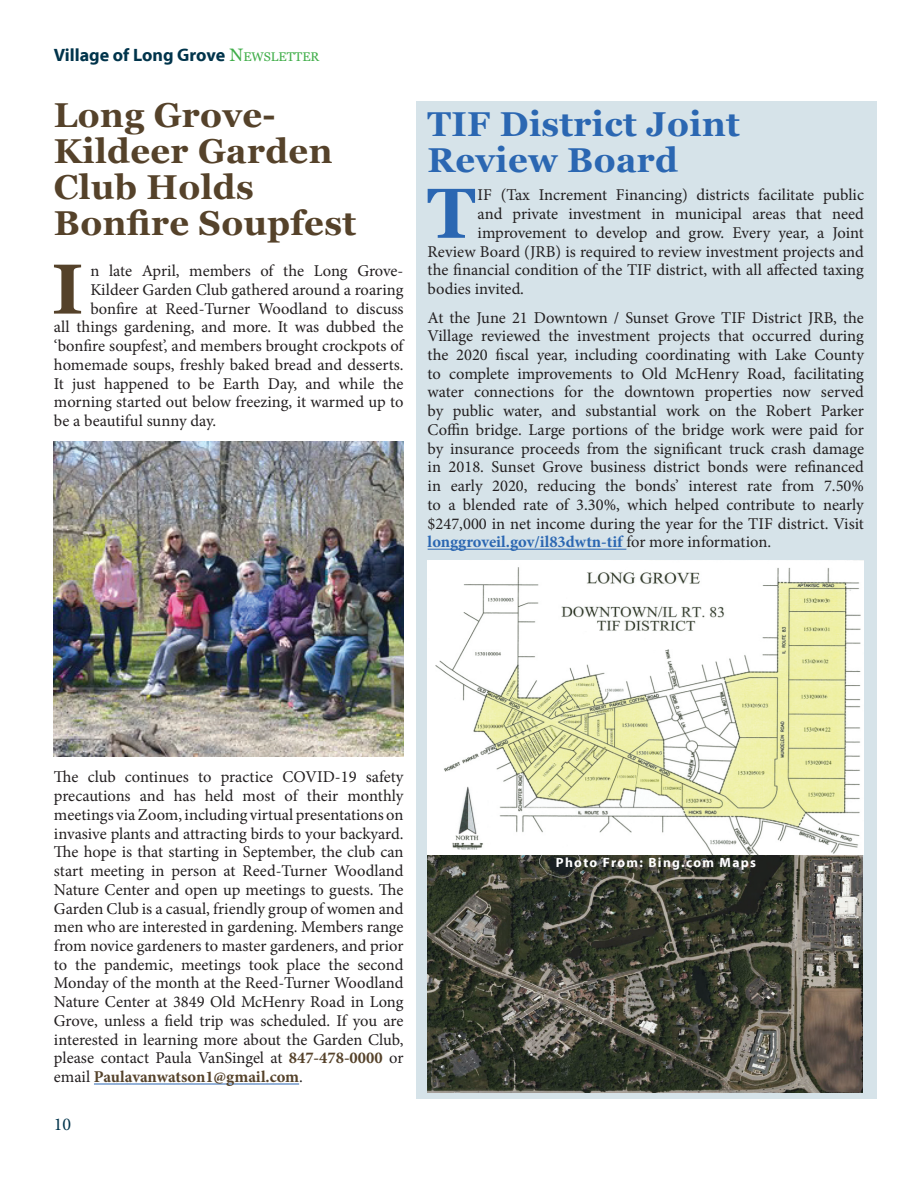
<style>
.page{position:relative;width:918px;height:1188px;background:#fff}
.page>*{position:absolute;margin:0;border:0;box-sizing:border-box;transform-origin:0 0}
.t1{font:700 70.65px "Georgia";color:#2b67b2}
.t2{font:700 70.65px "Georgia";color:#55422a}
.t3{font:700 34.5px/36px "Georgia";letter-spacing:.01em;color:#55422a}
.t4{font:700 34.5px/36px "Georgia";letter-spacing:.01em;color:#2b67b2}
.t5{font:700 18px "Myriad Pro";color:#00344b}
.t6{font:18px "Minion Pro";color:#00344b}
.t7{font:16.5px/18.8px "Minion Pro";color:#231f20;text-align:justify}
.t8{font:700 13.5px "Myriad Pro";letter-spacing:.1em;color:#fff}
.s1{font-family:"Georgia";font-weight:400;color:#40ae49}
.s2{font-family:"Georgia";font-weight:400;font-size:12.6px;color:#40ae49}
.s3{font-weight:700;color:#2b67b2}
.s4{font-weight:700;color:#55422a}
</style>
<div class="page">
<div style="left:417px;top:101px;width:460px;height:997px;background:#d6e3e9"></div>
<hr style="left:428px;top:549px;width:198px;height:1px;background:#2b67b2">
<img style="left:428px;top:560px;width:436px;height:294px">
<img style="left:428px;top:856px;width:434px;height:236px">
<hr style="left:94px;top:1084px;width:205px;height:1px;background:#2b67b2">
<img style="left:54px;top:441px;width:350px;height:316px">
<p class="t5" style="left:54px;top:43px;width:267px">Village of Long Grove <span class="s1">N</span><span class="s2">EWSLETTER</span></p>
<p class="t3" style="left:54px;top:95px;width:304px">Long Grove-<br>Kildeer Garden<br>Club Holds<br>Bonfire Soupfest</p>
<p class="t2" style="left:52px;top:236px;width:33px">I</p>
<p class="t7" style="left:90px;top:262px;width:315px">n late April, members of the Long Grove-</p>
<p class="t7" style="left:90px;top:280px;width:315px">Kildeer Garden Club gathered around a roaring</p>
<p class="t7" style="left:90px;top:299px;width:315px">bonfire at Reed-Turner Woodland to discuss</p>
<p class="t7" style="left:54px;top:318px;width:351px">all things gardening, and more. It was dubbed the</p>
<p class="t7" style="left:54px;top:337px;width:351px">‘bonfire soupfest’, and members brought crockpots of</p>
<p class="t7" style="left:54px;top:355px;width:351px">homemade soups, freshly baked bread and desserts.</p>
<p class="t7" style="left:54px;top:374px;width:351px">It just happened to be Earth Day, and while the</p>
<p class="t7" style="left:54px;top:393px;width:351px">morning started out below freezing, it warmed up to</p>
<p class="t7" style="left:54px;top:411px;width:164px">be a beautiful sunny day.</p>
<p class="t4" style="left:428px;top:104px;width:314px">TIF District Joint<br>Review Board</p>
<p class="t1" style="left:427px;top:160px;width:50px">T</p>
<p class="t7" style="left:478px;top:186px;width:388px">IF (Tax Increment Financing) districts facilitate public</p>
<p class="t7" style="left:478px;top:204px;width:388px">and private investment in municipal areas that need</p>
<p class="t7" style="left:478px;top:223px;width:388px">improvement to develop and grow. Every year, a Joint</p>
<p class="t7" style="left:428px;top:242px;width:438px">Review Board (JRB) is required to review investment projects and</p>
<p class="t7" style="left:428px;top:261px;width:438px">the financial condition of the TIF district, with all affected taxing</p>
<p class="t7" style="left:428px;top:279px;width:98px">bodies invited.</p>
<p class="t7" style="left:428px;top:308px;width:438px">At the June 21 Downtown / Sunset Grove TIF District JRB, the Village reviewed the investment projects that occurred during the 2020 fiscal year, including coordinating with Lake County to complete improvements to Old McHenry Road, facilitating water connections for the downtown properties now served by public water, and substantial work on the Robert Parker Coffin bridge. Large portions of the bridge work were paid for by insurance proceeds from the significant truck crash damage in 2018. Sunset Grove business district bonds were refinanced in early 2020, reducing the bonds’ interest rate from 7.50% to a blended rate of 3.30%, which helped contribute to nearly $247,000 in net income during the year for the TIF district. Visit <span class="s3">longgroveil.gov/il83dwtn-tif</span> for more information.</p>
<p class="t7" style="left:54px;top:768px;width:351px">The club continues to practice COVID-19 safety precautions and has held most of their monthly meetings via Zoom, including virtual presentations on invasive plants and attracting birds to your backyard.<br>The hope is that starting in September, the club can start meeting in person at Reed-Turner Woodland Nature Center and open up meetings to guests. The Garden Club is a casual, friendly group of women and men who are interested in gardening. Members range from novice gardeners to master gardeners, and prior to the pandemic, meetings took place the second Monday of the month at the Reed-Turner Woodland Nature Center at 3849 Old McHenry Road in Long Grove, unless a field trip was scheduled. If you are interested in learning more about the Garden Club, please contact Paula VanSingel at <span class="s4">847-478-0000</span> or email <span class="s4">Paulavanwatson1@gmail.com</span>.</p>
<p class="t6" style="left:54px;top:1112px;width:19px">10</p>
<p class="t8" style="left:556px;top:854px;width:202px">Photo From: Bing.com Maps</p>
</div>
